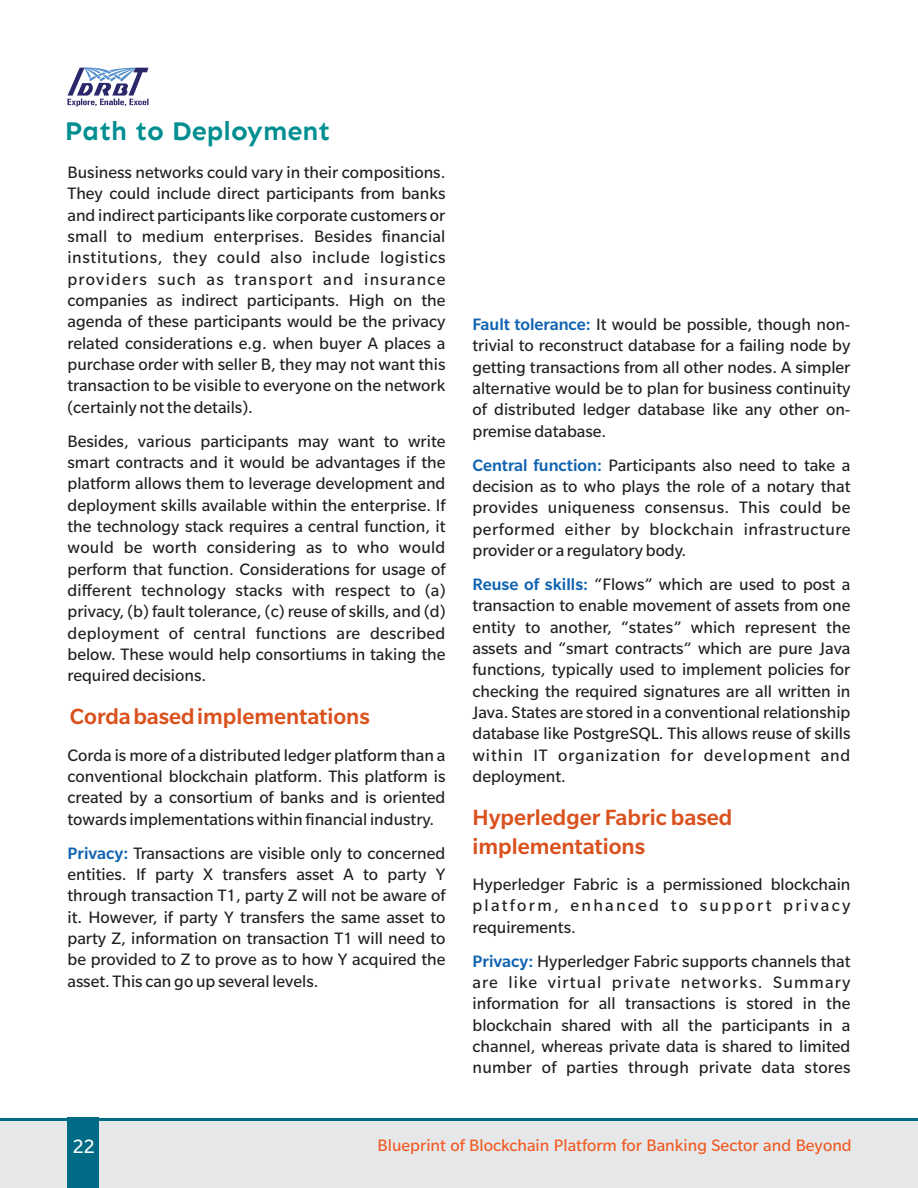
<style>
.page{position:relative;width:918px;height:1188px;background:#fff}
.page>*{position:absolute;margin:0;border:0;box-sizing:border-box;transform-origin:0 0}
.t1{font:700 27px "Sen";color:#008e91}
.t2{font:500 24px/28.3px "Slate Pro";color:#da511d}
.t3{font:21px "Slate Pro";color:#fff}
.t4{font:18px/21.3px "Slate Pro";color:#231f20;text-align:justify}
.t5{font:18px "Slate Pro";color:#f15921}
.s1{font-weight:500;color:#1164b1}
</style>
<div class="page">
<svg style="left:68px;top:67px;width:80px;height:40px"></svg>
<div style="left:0;top:1121px;width:918px;height:67px;background:#e6e7e9"></div>
<hr style="left:0;top:1118px;width:918px;height:2px;background:#006b85">
<div style="left:68px;top:1118px;width:31px;height:70px;background:#006b85"></div>
<h1 class="t1" style="left:65px;top:122px;width:267px">Path to Deployment</h1>
<p class="t4" style="left:68px;top:163px;width:380px">Business networks could vary in their compositions.<br>They could include direct participants from banks and indirect participants like corporate customers or small to medium enterprises. Besides financial institutions, they could also include logistics providers such as transport and insurance companies as indirect participants. High on the agenda of these participants would be the privacy related considerations e.g. when buyer A places a purchase order with seller B, they may not want this transaction to be visible to everyone on the network (certainly not the details).</p>
<p class="t4" style="left:68px;top:432px;width:380px">Besides, various participants may want to write smart contracts and it would be advantages if the platform allows them to leverage development and deployment skills available within the enterprise. If the technology stack requires a central function, it would be worth considering as to who would perform that function. Considerations for usage of different technology stacks with respect to (a) privacy, (b) fault tolerance, (c) reuse of skills, and (d) deployment of central functions are described below. These would help consortiums in taking the required decisions.</p>
<h2 class="t2" style="left:70px;top:704px;width:301px">Cordabasedimplementations</h2>
<p class="t4" style="left:68px;top:746px;width:379px">Corda is more of a distributed ledger platform than a conventional blockchain platform. This platform is created by a consortium of banks and is oriented towards implementations within financial industry.</p>
<p class="t4" style="left:68px;top:844px;width:379px"><span class="s1">Privacy:</span> Transactions are visible only to concerned entities. If party X transfers asset A to party Y through transaction T1, party Z will not be aware of it. However, if party Y transfers the same asset to party Z, information on transaction T1 will need to be provided to Z to prove as to how Y acquired the asset. This can go up several levels.</p>
<p class="t4" style="left:472px;top:315px;width:379px"><span class="s1">Fault tolerance:</span> It would be possible, though non&shy;trivial to reconstruct database for a failing node by getting transactions from all other nodes. A simpler alternative would be to plan for business continuity of distributed ledger database like any other on&shy;premise database.</p>
<p class="t4" style="left:472px;top:456px;width:379px"><span class="s1">Central function:</span> Participants also need to take a decision as to who plays the role of a notary that provides uniqueness consensus. This could be performed either by blockchain infrastructure provider or a regulatory body.</p>
<p class="t4" style="left:472px;top:575px;width:380px"><span class="s1">Reuse of skills:</span> “Flows” which are used to post a transaction to enable movement of assets from one entity to another, “states” which represent the assets and “smart contracts” which are pure Java functions, typically used to implement policies for checking the required signatures are all written in Java. States are stored in a conventional relationship database like PostgreSQL. This allows reuse of skills within IT organization for development and deployment.</p>
<h2 class="t2" style="left:472px;top:805px;width:261px">Hyperledger Fabric based implementations</h2>
<p class="t4" style="left:472px;top:875px;width:379px">Hyperledger Fabric is a permissioned blockchain platform, enhanced to support privacy requirements.</p>
<p class="t4" style="left:472px;top:952px;width:380px"><span class="s1">Privacy:</span> Hyperledger Fabric supports channels that are like virtual private networks. Summary information for all transactions is stored in the blockchain shared with all the participants in a channel, whereas private data is shared to limited number of parties through private data stores</p>
<p class="t3" style="left:73px;top:1139px;width:23px">22</p>
<p class="t5" style="left:378px;top:1139px;width:476px">Blueprint of Blockchain Platform for Banking Sector and Beyond</p>
</div>
